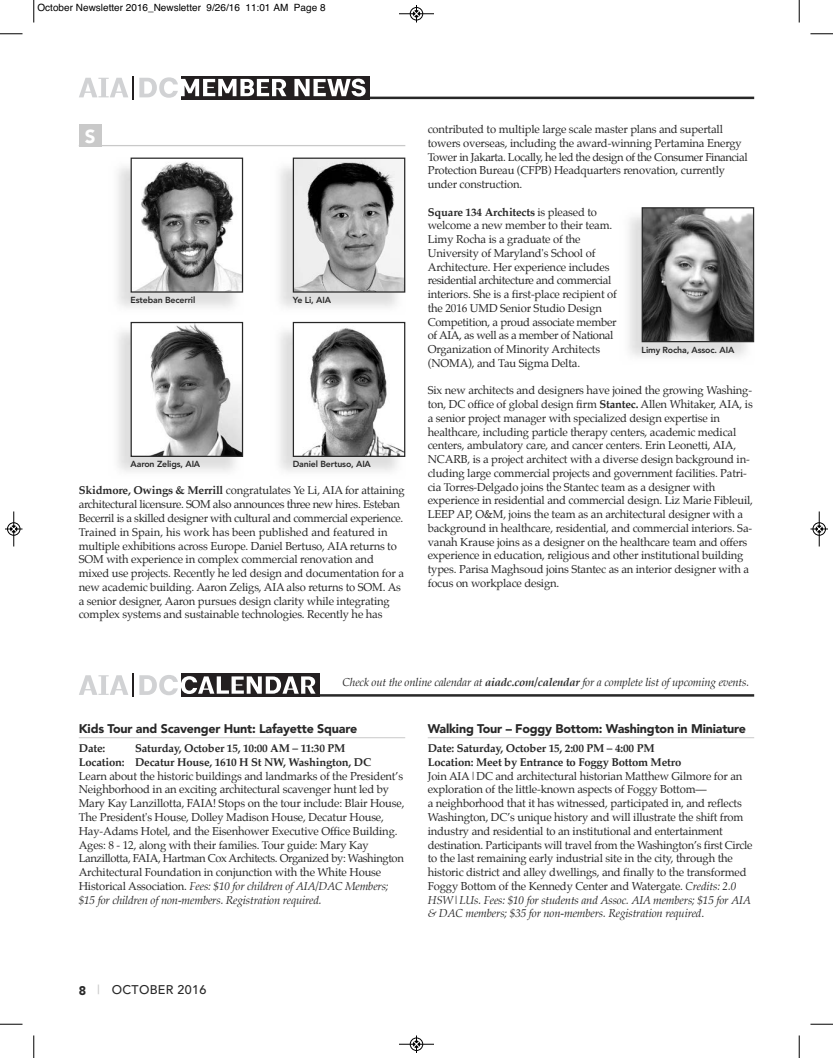
<style>
.page{position:relative;width:833px;height:1058px;background:#fff}
.page>*{position:absolute;margin:0;border:0;box-sizing:border-box;transform-origin:0 0}
.t1{font:900 18.75px "Avenir";color:#fff}
.t2{font:900 12.5px "Avenir";letter-spacing:-.015em;color:#282828}
.t3{font:500 12.5px "Avenir";letter-spacing:.025em;color:#282828}
.t4{font:11.25px/13.8px "Palatino";letter-spacing:-.015em;color:#282828}
.t5{font:700 11.25px/13.8px "Palatino";letter-spacing:-.015em;color:#282828}
.t6{font:italic 11.25px "Palatino";letter-spacing:-.015em;color:#282828}
.t7{font:10px "Helvetica";color:#000}
.t8{font:800 8.75px "Avenir";letter-spacing:-.015em;color:#282828}
.s1{font-weight:700}
.s2{font-style:italic}
.s3{font-weight:900}
.s4{color:#c9c9c9}
</style>
<div class="page">
<hr style="left:365px;top:97px;width:389px;height:2px;background:#282828">
<svg style="left:181px;top:76px;width:188px;height:23px"></svg>
<svg style="left:79px;top:78px;width:49px;height:19px"></svg>
<hr style="left:132px;top:76px;width:2px;height:23px;background:#231f20">
<svg style="left:139px;top:77px;width:147px;height:21px"></svg>
<svg style="left:294px;top:79px;width:71px;height:17px"></svg>
<div style="left:79px;top:124px;width:22px;height:22px;background:#c9c9c9"></div>
<hr style="left:79px;top:145px;width:326px;height:1px;background:#c9c9c9">
<img style="left:279px;top:158px;width:126px;height:150px">
<img style="left:295px;top:160px;width:108px;height:130px">
<div style="left:293px;top:158px;width:112px;height:134px;border:1px solid #282828"></div>
<img style="left:279px;top:322px;width:119px;height:150px">
<img style="left:295px;top:324px;width:108px;height:131px">
<div style="left:293px;top:322px;width:112px;height:135px;border:1px solid #282828"></div>
<img style="left:643px;top:209px;width:109px;height:131px">
<div style="left:641px;top:207px;width:113px;height:135px;border:1px solid #282828"></div>
<img style="left:117px;top:322px;width:119px;height:150px">
<img style="left:133px;top:324px;width:108px;height:131px">
<div style="left:131px;top:322px;width:112px;height:135px;border:1px solid #282828"></div>
<img style="left:117px;top:158px;width:126px;height:150px">
<img style="left:133px;top:160px;width:108px;height:130px">
<div style="left:131px;top:158px;width:112px;height:134px;border:1px solid #282828"></div>
<hr style="left:181px;top:694px;width:573px;height:2px;background:#282828">
<div style="left:181px;top:673px;width:139px;height:23px;background:#231f20"></div>
<svg style="left:79px;top:675px;width:49px;height:20px"></svg>
<hr style="left:132px;top:673px;width:2px;height:23px;background:#231f20">
<svg style="left:139px;top:675px;width:176px;height:20px"></svg>
<hr style="left:79px;top:737px;width:326px;height:1px;background:#c9c9c9">
<hr style="left:428px;top:737px;width:326px;height:1px;background:#c9c9c9">
<svg style="left:33px;top:0;width:2px;height:22px"></svg>
<svg style="left:0;top:33px;width:22px;height:2px"></svg>
<svg style="left:798px;top:0;width:2px;height:22px"></svg>
<svg style="left:810px;top:33px;width:22px;height:2px"></svg>
<svg style="left:33px;top:1035px;width:2px;height:23px"></svg>
<svg style="left:0;top:1023px;width:22px;height:2px"></svg>
<svg style="left:798px;top:1035px;width:2px;height:23px"></svg>
<svg style="left:810px;top:1023px;width:22px;height:2px"></svg>
<hr style="left:399px;top:14px;width:35px;height:1px;background:#000">
<div style="left:410px;top:7px;width:13px;height:13px;border:1px solid #000;border-radius:50%"></div>
<svg style="left:413px;top:5px;width:6px;height:17px"></svg>
<hr style="left:399px;top:1044px;width:35px;height:1px;background:#000">
<div style="left:410px;top:1037px;width:13px;height:13px;border:1px solid #000;border-radius:50%"></div>
<svg style="left:413px;top:1035px;width:6px;height:17px"></svg>
<hr style="left:14px;top:511px;width:1px;height:35px;background:#000">
<div style="left:7px;top:522px;width:13px;height:13px;border:1px solid #000;border-radius:50%"></div>
<svg style="left:5px;top:526px;width:17px;height:6px"></svg>
<hr style="left:819px;top:511px;width:1px;height:35px;background:#000">
<div style="left:812px;top:522px;width:13px;height:13px;border:1px solid #000;border-radius:50%"></div>
<svg style="left:810px;top:526px;width:18px;height:6px"></svg>
<p class="t7" style="left:38px;top:2px;width:289px">October Newsletter 2016_Newsletter 9/26/16 11:01 AM Page 8</p>
<h1 class="t1" style="left:85px;top:120px;width:12px">S</h1>
<p class="t8" style="left:131px;top:293px;width:66px">Esteban Becerril</p>
<p class="t8" style="left:131px;top:457px;width:71px">Aaron Zeligs, AIA</p>
<p class="t8" style="left:293px;top:293px;width:40px">Ye Li, AIA</p>
<p class="t8" style="left:293px;top:457px;width:80px">Daniel Bertuso, AIA</p>
<p class="t4" style="left:79px;top:484px;width:327px"><span class="s1">Skidmore, Owings &amp; Merrill</span> congratulates Ye Li, AIA for attaining architectural licensure. SOM also announces three new hires. Esteban Becerril is a skilled designer with cultural and commercial experience.<br>Trained in Spain, his work has been published and featured in multiple exhibitions across Europe. Daniel Bertuso, AIA returns to SOM with experience in complex commercial renovation and mixed use projects. Recently he led design and documentation for a new academic building. Aaron Zeligs, AIA also returns to SOM. As a senior designer, Aaron pursues design clarity while integrating complex systems and sustainable technologies. Recently he has</p>
<p class="t4" style="left:428px;top:123px;width:321px">contributed to multiple large scale master plans and supertall towers overseas, including the award-winning Pertamina Energy Tower in Jakarta. Locally, he led the design of the Consumer Financial Protection Bureau (CFPB) Headquarters renovation, currently under construction.</p>
<p class="t4" style="left:428px;top:206px;width:191px"><span class="s1">Square 134 Architects</span> is pleased to welcome a new member to their team.<br>Limy Rocha is a graduate of the University of Maryland's School of Architecture. Her experience includes residential architecture and commercial interiors. She is a first-place recipient of the 2016 UMD Senior Studio Design Competition, a proud associate member of AIA, as well as a member of National Organization of Minority Architects (NOMA), and Tau Sigma Delta.</p>
<p class="t4" style="left:428px;top:384px;width:327px">Six new architects and designers have joined the growing Washing&shy;ton, DC office of global design firm <span class="s1">Stantec.</span> Allen Whitaker, AIA, is a senior project manager with specialized design expertise in healthcare, including particle therapy centers, academic medical centers, ambulatory care, and cancer centers. Erin Leonetti, AIA, NCARB, is a project architect with a diverse design background in&shy;cluding large commercial projects and government facilities. Patri&shy;cia Torres-Delgado joins the Stantec team as a designer with experience in residential and commercial design. Liz Marie Fibleuil, LEEP AP, O&amp;M, joins the team as an architectural designer with a background in healthcare, residential, and commercial interiors. Sa&shy;vanah Krause joins as a designer on the healthcare team and offers experience in education, religious and other institutional building types. Parisa Maghsoud joins Stantec as an interior designer with a focus on workplace design.</p>
<p class="t8" style="left:641px;top:343px;width:94px">Limy Rocha, Assoc. AIA</p>
<p class="t6" style="left:342px;top:676px;width:408px">Check out the online calendar at <span class="s1">aiadc.com/calendar</span> for a complete list of upcoming events.</p>
<p class="t2" style="left:79px;top:717px;width:280px">Kids Tour and Scavenger Hunt: Lafayette Square</p>
<p class="t5" style="left:79px;top:742px;width:28px">Date:</p>
<p class="t2" style="left:428px;top:717px;width:320px">Walking Tour – Foggy Bottom: Washington in Miniature</p>
<p class="t5" style="left:428px;top:742px;width:255px">Date: Saturday, October 15, 2:00 PM – 4:00 PM<br>Location: Meet by Entrance to Foggy Bottom Metro</p>
<p class="t4" style="left:428px;top:769px;width:326px">Join AIA|DC and architectural historian Matthew Gilmore for an exploration of the little-known aspects of Foggy Bottom—<br>a neighborhood that it has witnessed, participated in, and reflects Washington, DC’s unique history and will illustrate the shift from industry and residential to an institutional and entertainment destination. Participants will travel from the Washington’s first Circle to the last remaining early industrial site in the city, through the historic district and alley dwellings, and finally to the transformed Foggy Bottom of the Kennedy Center and Watergate. <span class="s2">Credits: 2.0<br>HSW|LUs. Fees: $10 for students and Assoc. AIA members; $15 for AIA &amp; DAC members; $35 for non-members. Registration required</span>.</p>
<p class="t5" style="left:79px;top:742px;width:294px;text-indent:56px">Saturday, October 15, 10:00 AM – 11:30 PM<br>Location: Decatur House, 1610 H St NW, Washington, DC</p>
<p class="t4" style="left:79px;top:769px;width:327px">Learn about the historic buildings and landmarks of the President’s Neighborhood in an exciting architectural scavenger hunt led by Mary Kay Lanzillotta, FAIA! Stops on the tour include: Blair House, The President's House, Dolley Madison House, Decatur House, Hay-Adams Hotel, and the Eisenhower Executive Office Building.<br>Ages: 8 - 12, along with their families. Tour guide: Mary Kay Lanzillotta, FAIA, Hartman Cox Architects. Organized by: Washington Architectural Foundation in conjunction with the White House Historical Association. <span class="s2">Fees: $10 for children of AIA/DAC Members; $15 for children of non-members. Registration required.</span></p>
<p class="t3" style="left:79px;top:979px;width:129px"><span class="s3">8</span> <span class="s4">|</span> OCTOBER 2016</p>
</div>
